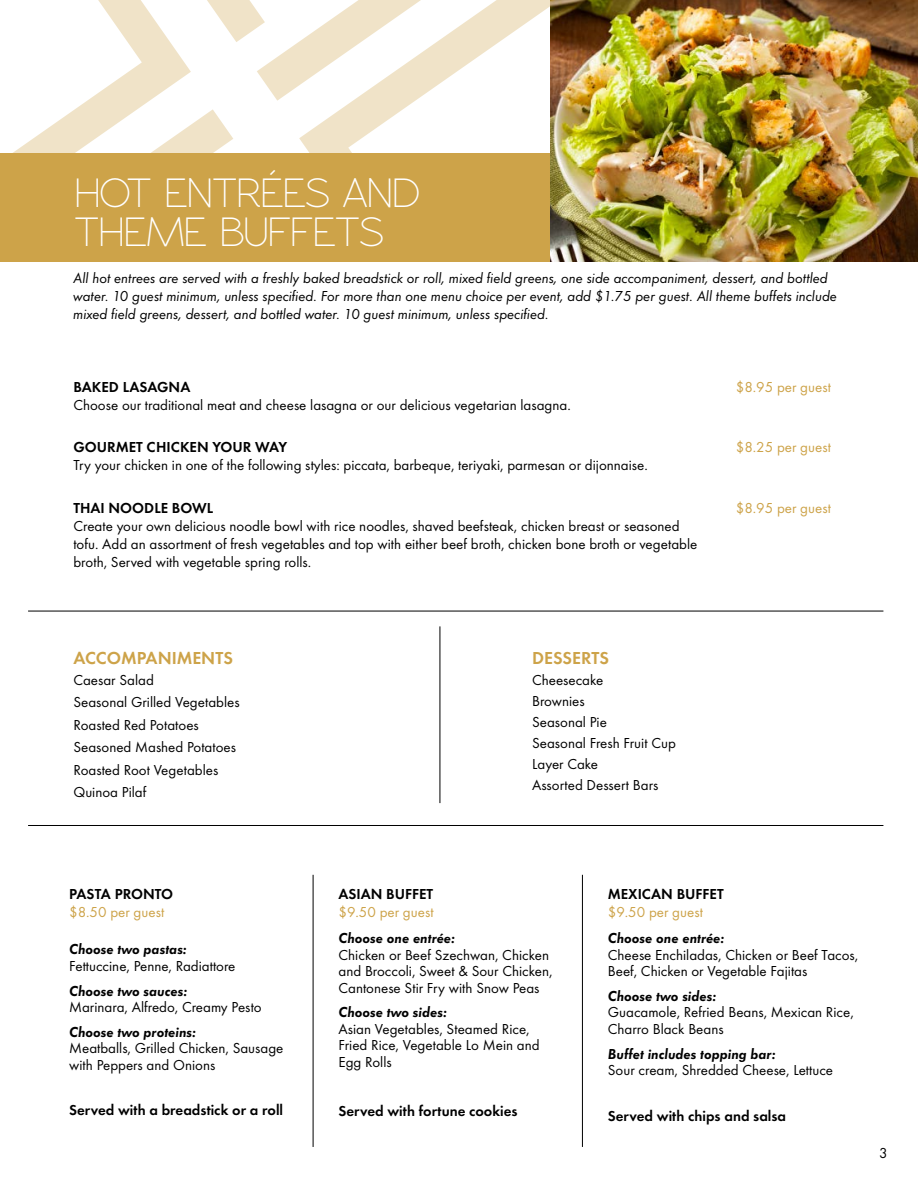
<style>
.page{position:relative;width:918px;height:1188px;background:#fff}
.page>*{position:absolute;margin:0;border:0;box-sizing:border-box;transform-origin:0 0}
.t1{font:42px/39px "Rawengulk Sans";color:#fff}
.t2{font:600 18px "Futura T";color:#cda349}
.t3{font:15px/16.5px "Futura T";color:#000}
.t4{font:italic 15px/18px "Futura T";color:#000}
.t5{font:600 15px "Futura T";color:#000}
.t6{font:italic 600 15px "Futura T";color:#000}
.t7{font:15px "Futura T";color:#cda349}
</style>
<div class="page">
<hr style="left:28px;top:611px;width:855px;height:1px;background:#000">
<hr style="left:28px;top:825px;width:855px;height:1px;background:#000">
<hr style="left:313px;top:875px;width:1px;height:272px;background:#000">
<hr style="left:440px;top:626px;width:1px;height:177px;background:#000">
<hr style="left:582px;top:875px;width:1px;height:272px;background:#000">
<svg style="left:301px;top:101px;width:114px;height:52px;fill:#f0e5cb"></svg>
<svg style="left:207px;top:0;width:343px;height:101px"></svg>
<svg style="left:191px;top:109px;width:110px;height:44px"></svg>
<svg style="left:13px;top:0;width:178px;height:153px"></svg>
<div style="left:0;top:153px;width:888px;height:109px;background:#cda349"></div>
<img style="left:550px;top:0;width:368px;height:262px">
<h1 class="t1" style="left:75px;top:173px;width:346px">HOT ENTRÉES AND<br>THEME BUFFETS</h1>
<p class="t4" style="left:73px;top:268px;width:765px">All hot entrees are served with a freshly baked breadstick or roll, mixed field greens, one side accompaniment, dessert, and bottled water. 10 guest minimum, unless specified. For more than one menu choice per event, add $1.75 per guest. All theme buffets include mixed field greens, dessert, and bottled water. 10 guest minimum, unless specified.</p>
<p class="t5" style="left:73px;top:378px;width:59px">BAKE D LASA</p>
<p class="t5" style="left:157px;top:378px;width:23px">GNA</p>
<p class="t7" style="left:736px;top:378px;width:97px">$8.95 per guest</p>
<p class="t3" style="left:73px;top:396px;width:499px">Choose our traditional meat and cheese lasagna or our delicious vegetarian lasagna.</p>
<p class="t5" style="left:73px;top:438px;width:22px">GOURMET</p>
<p class="t5" style="left:147px;top:438px;width:44px">CHICKEN</p>
<p class="t5" style="left:212px;top:438px;width:20px">YOUR</p>
<p class="t5" style="left:255px;top:438px;width:33px">WAY</p>
<p class="t7" style="left:736px;top:439px;width:97px">$8.25 per guest</p>
<p class="t3" style="left:73px;top:457px;width:576px">Try your chicken in one of the following styles: piccata, barbeque, teriyaki, parmesan or dijonnaise.</p>
<p class="t5" style="left:73px;top:499px;width:48px">THAI NOO</p>
<p class="t5" style="left:144px;top:499px;width:69px">DLE BOWL</p>
<p class="t7" style="left:736px;top:499px;width:97px">$8.95 per guest</p>
<p class="t3" style="left:73px;top:517px;width:625px;line-height:18px">Create your own delicious noodle bowl with rice noodles, shaved beefsteak, chicken breast or seasoned tofu. Add an assortment of fresh vegetables and top with either beef broth, chicken bone broth or vegetable broth, Served with vegetable spring rolls.</p>
<p class="t2" style="left:73px;top:647px;width:85px">ACCOM PANIMENTS</p>
<p class="t3" style="left:73px;top:669px;width:168px;line-height:22.5px">Caesar Salad<br>Seasonal Grilled Vegetables<br>Roasted Red Potatoes<br>Seasoned Mashed Potatoes<br>Roasted Root Vegetables<br>Quinoa Pilaf</p>
<p class="t2" style="left:532px;top:647px;width:23px">DESSERTS</p>
<p class="t3" style="left:532px;top:669px;width:145px;line-height:21px">Cheesecake<br>Brownies<br>Seasonal Pie<br>Seasonal Fresh Fruit Cup<br>Layer Cake<br>Assorted Dessert Bars</p>
<p class="t5" style="left:69px;top:885px;width:17px">PASTA</p>
<p class="t5" style="left:115px;top:885px;width:19px">PRONTO</p>
<p class="t7" style="left:69px;top:903px;width:97px">$8.50 per guest</p>
<p class="t6" style="left:69px;top:941px;width:119px">Choose two pastas:</p>
<p class="t3" style="left:69px;top:958px;width:168px">Fettuccine, Penne, Radiattore</p>
<p class="t6" style="left:69px;top:982px;width:120px">Choose two sauces:</p>
<p class="t3" style="left:69px;top:999px;width:194px">Marinara, Alfredo, Creamy Pesto</p>
<p class="t6" style="left:69px;top:1023px;width:129px">Choose two proteins:</p>
<p class="t3" style="left:69px;top:1040px;width:216px">Meatballs, Grilled Chicken, Sausage with Peppers and Onions</p>
<p class="t5" style="left:69px;top:1101px;width:215px">Served with a breadstick or a roll</p>
<p class="t5" style="left:339px;top:885px;width:10px">ASIAN</p>
<p class="t5" style="left:386px;top:885px;width:17px">BUFFET</p>
<p class="t7" style="left:339px;top:903px;width:97px">$9.50 per guest</p>
<p class="t6" style="left:339px;top:929px;width:118px">Choose one entrée:</p>
<p class="t3" style="left:339px;top:946px;width:216px">Chicken or Beef Szechwan, Chicken and Broccoli, Sweet &amp; Sour Chicken,<br>Cantonese Stir Fry with Snow Peas</p>
<p class="t6" style="left:339px;top:1004px;width:110px">Choose two sides:</p>
<p class="t3" style="left:339px;top:1021px;width:203px">Asian Vegetables, Steamed Rice,<br>Fried Rice, Vegetable Lo Mein and<br>Egg Rolls</p>
<p class="t5" style="left:339px;top:1102px;width:180px">Served with fortune cookies</p>
<p class="t5" style="left:608px;top:885px;width:10px">MEXI</p>
<p class="t5" style="left:642px;top:885px;width:52px">CAN BUFFET</p>
<p class="t7" style="left:608px;top:903px;width:97px">$9.50 per guest</p>
<p class="t6" style="left:608px;top:929px;width:118px">Choose one entrée:</p>
<p class="t3" style="left:608px;top:946px;width:252px">Cheese Enchiladas, Chicken or Beef Tacos,<br>Beef, Chicken or Vegetable Fajitas</p>
<p class="t6" style="left:608px;top:987px;width:110px">Choose two sides:</p>
<p class="t3" style="left:608px;top:1004px;width:247px">Guacamole, Refried Beans, Mexican Rice,<br>Charro Black Beans</p>
<p class="t6" style="left:608px;top:1045px;width:169px">Buffet includes topping bar:</p>
<p class="t3" style="left:608px;top:1062px;width:227px">Sour cream, Shredded Cheese, Lettuce</p>
<p class="t5" style="left:608px;top:1107px;width:180px">Served with chips and salsa</p>
<p class="t3" style="left:879px;top:1145px;width:10px">3</p>
</div>
